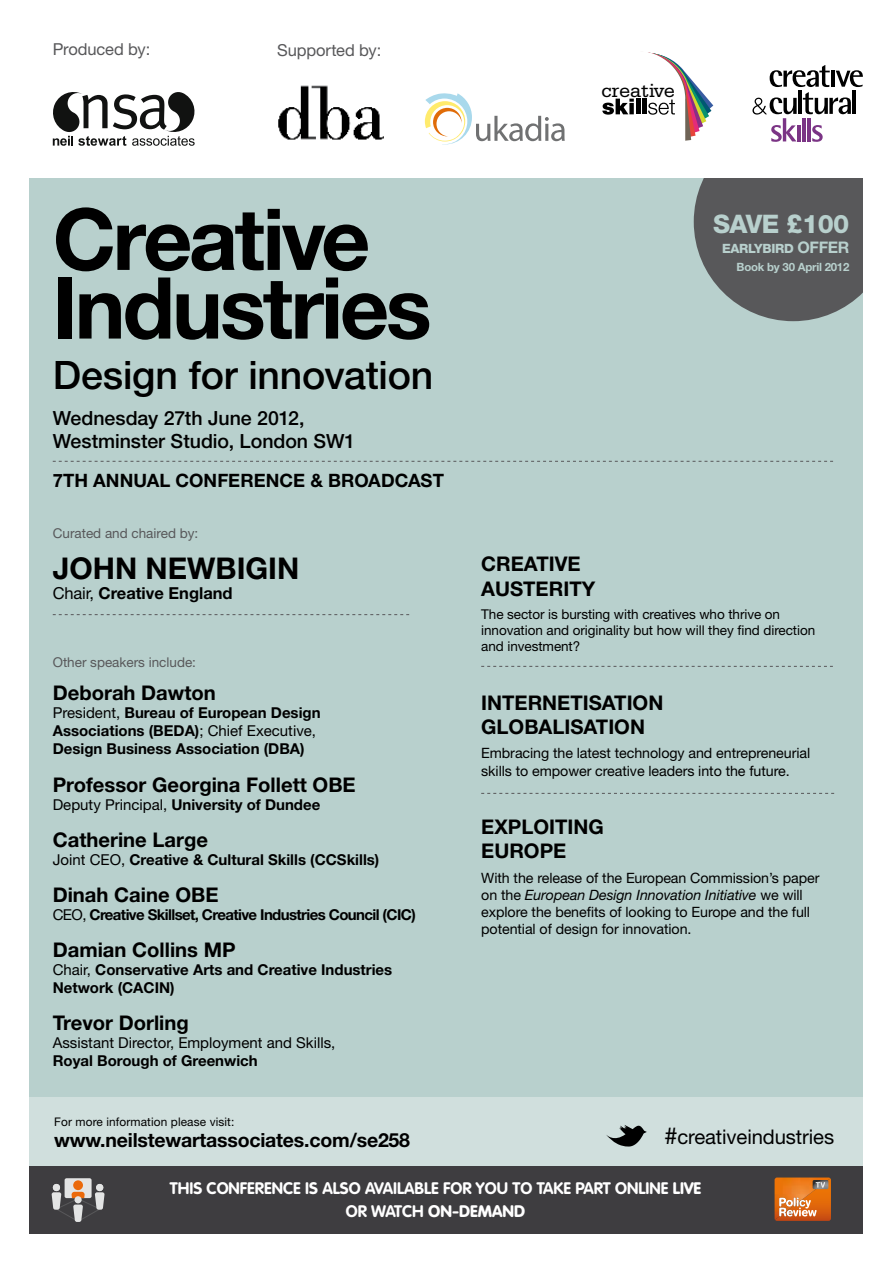
<style>
.page{position:relative;width:893px;height:1263px;background:#fff}
.page>*{position:absolute;margin:0;border:0;box-sizing:border-box;transform-origin:0 0}
.t1{font:700 85.5px/68.7px "Helvetica Neue";letter-spacing:-.035em;color:#000}
.t2{font:500 39.3px "Helvetica Neue";letter-spacing:-.005em;color:#000}
.t3{font:700 30px "Helvetica Neue";letter-spacing:.065em;color:#000}
.t4{font:800 25.65px "Helvetica Neue";letter-spacing:-.02em;color:#b8d0cd}
.t5{font:700 20.25px/24.3px "Helvetica Neue";color:#000}
.t6{font:20.25px "Helvetica Neue";letter-spacing:-.005em;color:#000}
.t7{font:20.1px "Serifa";letter-spacing:-.01em;color:#000}
.t8{font:500 19.5px/23.7px "Helvetica Neue";color:#000}
.t9{font:700 19.5px "Helvetica Neue";letter-spacing:-.01em;color:#000}
.t10{font:700 18.45px "Helvetica Neue";letter-spacing:.01em;color:#000}
.t11{font:700 16.5px/23.1px "VAG Rounded";letter-spacing:.055em;color:#fff;text-align:center}
.t12{font:16.5px "Helvetica Neue";letter-spacing:-.005em;color:#58585a}
.t13{font:700 16.5px "Helvetica Neue";color:#000}
.t14{font:700 15px/18px "Helvetica Neue";color:#000}
.t15{font:700 15px "Helvetica Neue";letter-spacing:-.04em;color:#000}
.t16{font:15px "Helvetica Neue";color:#000}
.t17{font:14.25px/17.1px "Helvetica Neue";letter-spacing:-.005em;color:#000}
.t18{font:13.5px/16.2px "Helvetica Neue";letter-spacing:-.005em;color:#000}
.t19{font:13.5px "Helvetica Neue";color:#58585a}
.t20{font:800 12.75px "Helvetica Neue";letter-spacing:-.02em;color:#b8d0cd}
.t21{font:11.85px "Helvetica Neue";letter-spacing:.01em;color:#000}
.t22{font:700 11.4px "Helvetica Neue";letter-spacing:-.02em;color:#b8d0cd}
.s1{font-weight:400}
.s2{font-weight:700;font-size:16.05px}
.s3{font-style:italic}
.s4{font-size:23.4px}
.s5{font-weight:900}
</style>
<div class="page">
<div style="left:29px;top:179px;width:834px;height:918px;background:#b8d0cd"></div>
<svg style="left:53px;top:92px;width:142px;height:54px"></svg>
<svg style="left:481px;top:666px;width:352px;height:1px"></svg>
<svg style="left:53px;top:614px;width:356px;height:1px"></svg>
<svg style="left:53px;top:461px;width:780px;height:1px"></svg>
<svg style="left:481px;top:793px;width:353px;height:1px"></svg>
<div style="left:29px;top:1165px;width:834px;height:68px;background:#3e3d40"></div>
<svg style="left:775px;top:1177px;width:56px;height:44px;background:#da7d37"></svg>
<svg style="left:51px;top:1178px;width:54px;height:44px"></svg>
<div style="left:29px;top:1097px;width:834px;height:68px;background:#d0dfdd"></div>
<svg style="left:606px;top:1125px;width:41px;height:21px"></svg>
<svg style="left:694px;top:179px;width:169px;height:142px;background:#636667"></svg>
<img style="left:278px;top:85px;width:106px;height:55px">
<svg style="left:602px;top:52px;width:111px;height:89px"></svg>
<svg style="left:752px;top:65px;width:111px;height:77px"></svg>
<svg style="left:425px;top:93px;width:140px;height:51px"></svg>
<p class="t12" style="left:53px;top:40px;width:99px">Produced by:</p>
<p class="t12" style="left:277px;top:40px;width:105px">Supported by:</p>
<h3 class="t7" style="left:602px;top:79px;width:75px">creative</h3>
<h1 class="t1" style="left:53px;top:203px;width:380px">Creative<br>Industries</h1>
<h2 class="t2" style="left:53px;top:352px;width:382px">Design for innovation</h2>
<h3 class="t8" style="left:53px;top:405px;width:304px">Wednesday 27th June 2012,<br>Westminster Studio, London SW1</h3>
<p class="t10" style="left:53px;top:469px;width:55px">7th annual</p>
<p class="t10" style="left:176px;top:469px;width:28px">Conference</p>
<p class="t10" style="left:310px;top:469px;width:45px">&amp; Broadcast</p>
<p class="t19" style="left:53px;top:526px;width:147px">Curated and chaired by:</p>
<h3 class="t3" style="left:53px;top:550px;width:180px">John Newbigin</h3>
<p class="t13" style="left:53px;top:583px;width:181px"><span class="s1">Chair,</span> Creative England</p>
<p class="t19" style="left:53px;top:654px;width:145px">Other speakers include:</p>
<h3 class="t5" style="left:53px;top:681px;width:165px">Deborah Dawton</h3>
<p class="t14" style="left:53px;top:704px;width:269px"><span class="s1">President,</span> Bureau of European Design<br>Associations (BEDA)<span class="s1">; Chief Executive,<br></span>Design Business Association (DBA)</p>
<h3 class="t5" style="left:53px;top:772px;width:304px">Professor Georgina Follett OBE</h3>
<p class="t14" style="left:53px;top:795px;width:269px"><span class="s1">Deputy Principal,</span> University of Dundee</p>
<h3 class="t5" style="left:53px;top:827px;width:157px">Catherine Large</h3>
<p class="t14" style="left:53px;top:850px;width:328px"><span class="s1">Joint CEO,</span> Creative &amp; Cultural Skills (CCSkills)</p>
<h3 class="t5" style="left:53px;top:882px;width:167px">Dinah Caine OBE</h3>
<p class="t15" style="left:53px;top:905px;width:365px"><span class="s1">CEO,</span> Creative Skillset, Creative Industries Council (CIC)</p>
<h3 class="t5" style="left:53px;top:937px;width:184px">Damian Collins MP</h3>
<p class="t14" style="left:53px;top:960px;width:341px"><span class="s1">Chair,</span> Conservative Arts and Creative Industries<br>Network (CACIN)</p>
<h3 class="t5" style="left:53px;top:1010px;width:138px">Trevor Dorling</h3>
<p class="t16" style="left:53px;top:1033px;width:284px">Assistant Director, Employment and Skills,</p>
<p class="t14" style="left:53px;top:1051px;width:206px">Royal Borough of Greenwich</p>
<p class="t21" style="left:54px;top:1115px;width:182px">For more information please visit:</p>
<h3 class="t9" style="left:54px;top:1127px;width:357px">www.neilstewartassociates.com/se258</h3>
<h3 class="t4" style="left:713px;top:208px;width:138px">SAVE £100</h3>
<p class="t20" style="left:722px;top:241px;width:87px">EARLYBIRD <span class="s2">offer</span></p>
<p class="t22" style="left:737px;top:260px;width:114px">Book by 30 April 2012</p>
<h3 class="t5" style="left:481px;top:551px;width:28px">Creati</h3>
<h3 class="t5" style="left:555px;top:551px;width:25px">ve</h3>
<h3 class="t5" style="left:481px;top:576px;width:14px">austerit</h3>
<h3 class="t5" style="left:582px;top:576px;width:15px">y</h3>
<p class="t18" style="left:481px;top:606px;width:335px">The sector is bursting with creatives who thrive on innovation and originality but how will they find direction and investment?</p>
<h3 class="t5" style="left:481px;top:690px;width:20px">Internetisation globalisation</h3>
<p class="t17" style="left:481px;top:745px;width:331px">Embracing the latest technology and entrepreneurial skills to empower creative leaders into the future.</p>
<h3 class="t5" style="left:481px;top:814px;width:40px">Exploiting<br>Europe</h3>
<p class="t17" style="left:481px;top:869px;width:340px">With the release of the European Commission’s paper on the <span class="s3">European Design Innovation Initiative</span> we will explore the benefits of looking to Europe and the full potential of design for innovation.</p>
<h3 class="t6" style="left:664px;top:1124px;width:171px"><span class="s4">#</span>creativeindustries</h3>
<p class="t11" style="left:170px;top:1176px;width:533px">THIS CONFERENCE IS ALSO AVAILABLE FOR YOU TO TAKE PART ONLINE <span class="s5">LIVE<br></span>OR WATCH <span class="s5">ON-DEMAND</span></p>
</div>
